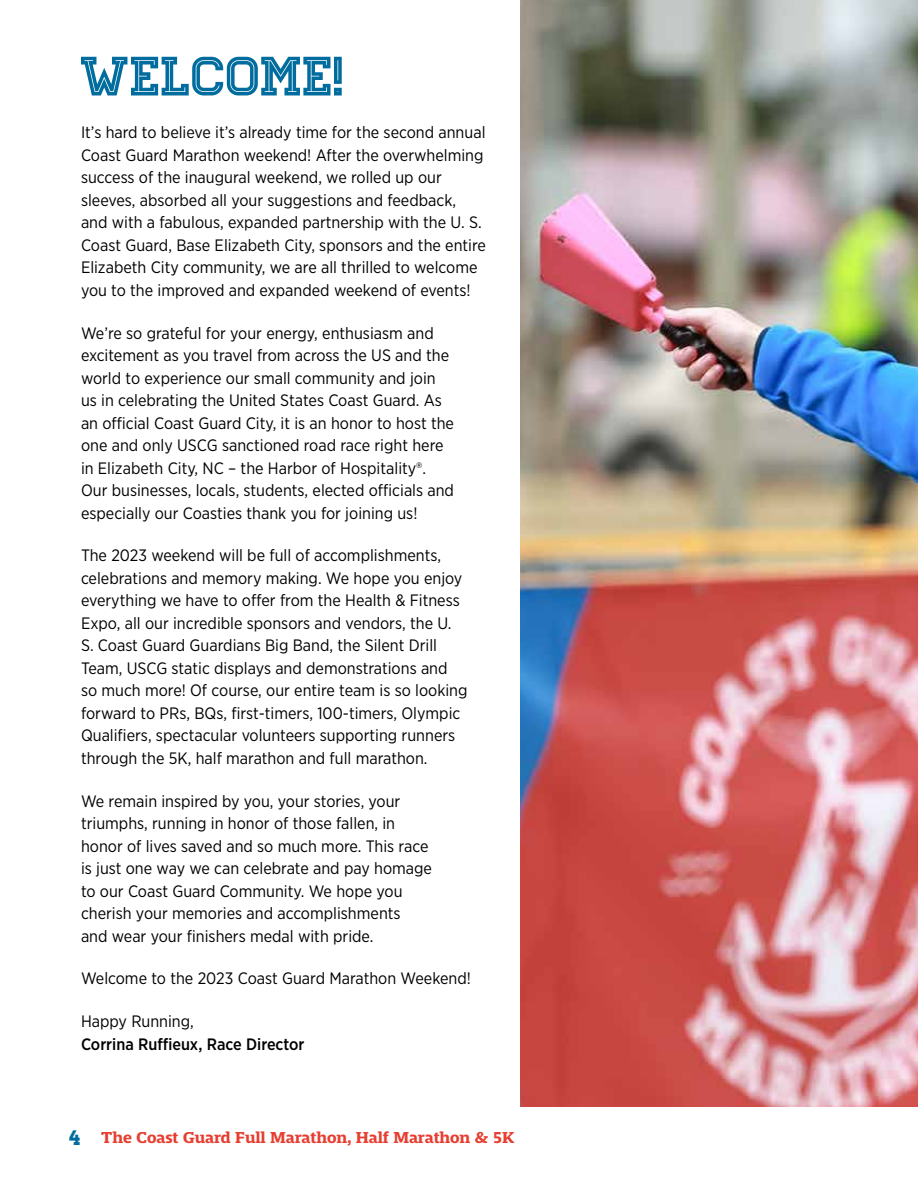
<style>
.page{position:relative;width:918px;height:1188px;background:#fff}
.page>*{position:absolute;margin:0;border:0;box-sizing:border-box;transform-origin:0 0}
.t1{font:55.35px "Homestead Inline";color:#006d9e}
.t2{font:16.5px/22.5px "Gotham Narrow";color:#000}
.t3{font:700 16.5px "Mislab Std";color:#e63e30}
.t4{font:500 16.5px "Gotham Narrow";color:#000}
.s1{font-family:"Homestead";font-weight:400;font-size:21px;color:#006d9e}
</style>
<div class="page">
<img style="left:521px;top:0;width:397px;height:1107px">
<h1 class="t1" style="left:81px;top:44px;width:266px">WELCOME!</h1>
<p class="t2" style="left:81px;top:121px;width:407px">It’s hard to believe it’s already time for the second annual Coast Guard Marathon weekend! After the overwhelming success of the inaugural weekend, we rolled up our sleeves, absorbed all your suggestions and feedback, and with a fabulous, expanded partnership with the U. S.<br>Coast Guard, Base Elizabeth City, sponsors and the entire Elizabeth City community, we are all thrilled to welcome you to the improved and expanded weekend of events!</p>
<p class="t2" style="left:81px;top:321px;width:375px">We’re so grateful for your energy, enthusiasm and excitement as you travel from across the US and the world to experience our small community and join us in celebrating the United States Coast Guard. As an official Coast Guard City, it is an honor to host the one and only USCG sanctioned road race right here in Elizabeth City, NC – the Harbor of Hospitality®.<br>Our businesses, locals, students, elected officials and especially our Coasties thank you for joining us!</p>
<p class="t2" style="left:81px;top:544px;width:388px">The 2023 weekend will be full of accomplishments, celebrations and memory making. We hope you enjoy everything we have to offer from the Health &amp; Fitness Expo, all our incredible sponsors and vendors, the U.<br>S. Coast Guard Guardians Big Band, the Silent Drill Team, USCG static displays and demonstrations and so much more! Of course, our entire team is so looking forward to PRs, BQs, first-timers, 100-timers, Olympic Qualifiers, spectacular volunteers supporting runners through the 5K, half marathon and full marathon.</p>
<p class="t2" style="left:81px;top:789px;width:353px">We remain inspired by you, your stories, your triumphs, running in honor of those fallen, in honor of lives saved and so much more. This race is just one way we can celebrate and pay homage to our Coast Guard Community. We hope you cherish your memories and accomplishments<br>and wear your finishers medal with pride.</p>
<p class="t2" style="left:81px;top:967px;width:392px">Welcome to the 2023 Coast Guard Marathon Weekend!</p>
<p class="t2" style="left:81px;top:1010px;width:114px">Happy Running,</p>
<p class="t4" style="left:81px;top:1033px;width:225px">Corrina Ruffieux, Race Director</p>
<p class="t3" style="left:69px;top:1130px;width:446px"><span class="s1">4</span> The Coast Guard Full Marathon, Half Marathon &amp; 5K</p>
</div>
